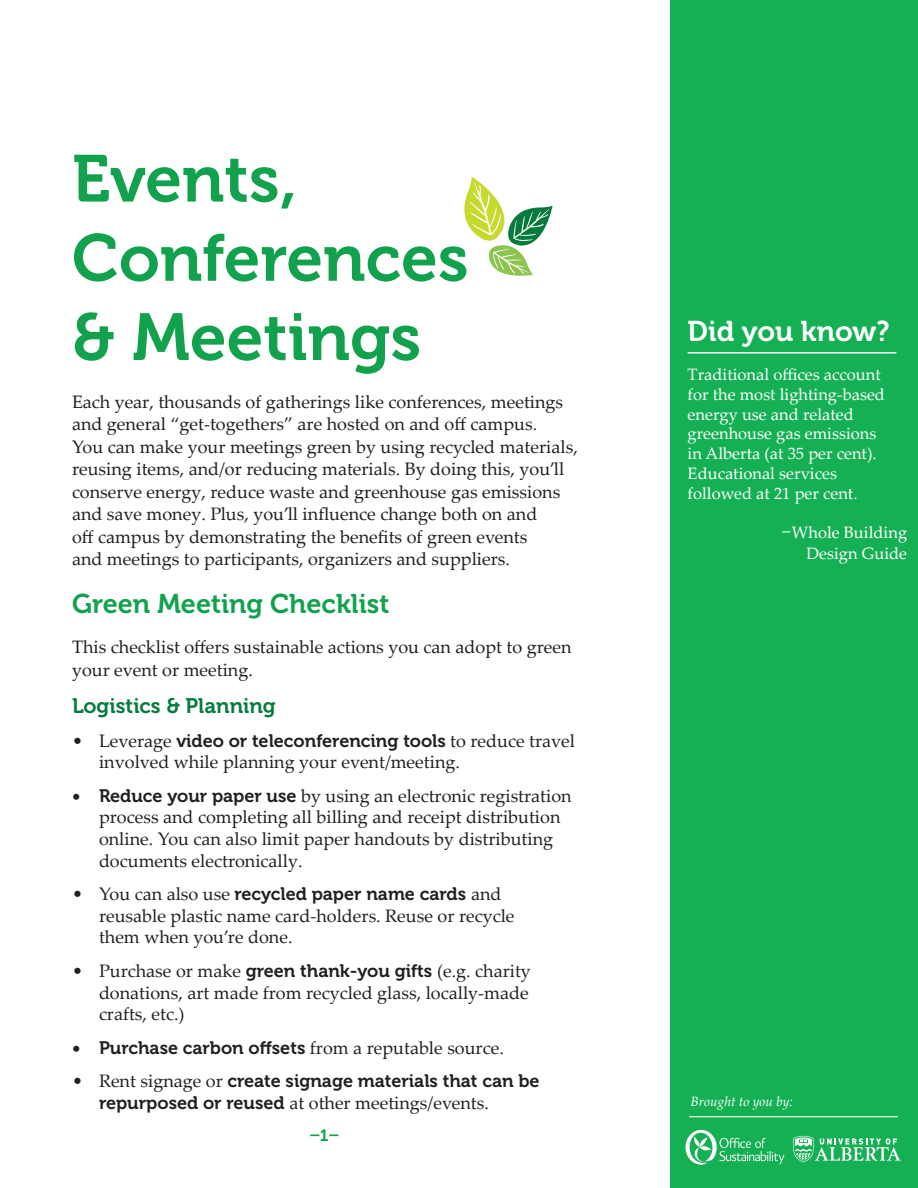
<style>
.page{position:relative;width:918px;height:1188px;background:#fff}
.page>*{position:absolute;margin:0;border:0;box-sizing:border-box;transform-origin:0 0}
.Intro_Paragraph{font:66px/79.2px "Museo 700";color:#12a24d}
.t1{font:28.5px "Museo 700";color:#fff}
.Sub_Heading{font:27px "Museo 700";color:#12a24d}
.Sub-sub_heading{font:21px "Museo 700";color:#067b3d}
.Bulleted_Lists{font:18px/21.6px "Palatino Linotype";color:#231f20}
.Intro_Paragraph-2{font:18px/22.5px "Palatino Linotype";color:#231f20}
.Bulleted_Lists-2{font:18px/21.6px "Museo 700";color:#231f20}
.Sub_Heading-2{font:18px/22.5px "Palatino Linotype";color:#231f20}
.t2{font:16.5px/19.8px "Palatino Linotype";color:#fff}
.t3{font:16.5px "Museo 700";color:#12a24d}
.t4{font:italic 13.5px "Palatino Linotype";color:#fff}
.s1{font-family:"Museo 700"}
.s2{font-family:"Palatino Linotype"}
</style>
<div class="page">
<div style="left:670px;top:0;width:247px;height:1188px;background:#15b054"></div>
<svg style="left:464px;top:176px;width:89px;height:100px"></svg>
<hr style="left:688px;top:352px;width:208px;height:2px;background:#fff">
<svg style="left:685px;top:1130px;width:100px;height:35px"></svg>
<svg style="left:793px;top:1136px;width:108px;height:26px"></svg>
<hr style="left:689px;top:1116px;width:209px;height:1px;background:#fff">
<p class="Intro_Paragraph" style="left:72px;top:140px;width:398px">Events,<br>Conferences &amp; Meetings</p>
<p class="Intro_Paragraph-2" style="left:72px;top:390px;width:507px">Each year, thousands of gatherings like conferences, meetings and general “get-togethers” are hosted on and off campus.<br>You can make your meetings green by using recycled materials, reusing items, and/or reducing materials. By doing this, you’ll conserve energy, reduce waste and greenhouse gas emissions and save money. Plus, you’ll influence change both on and<br>off campus by demonstrating the benefits of green events<br>and meetings to participants, organizers and suppliers.</p>
<p class="Sub_Heading" style="left:72px;top:589px;width:319px">Green Meeting Checklist</p>
<p class="Sub_Heading-2" style="left:72px;top:635px;width:501px">This checklist offers sustainable actions you can adopt to green your event or meeting.</p>
<p class="Sub-sub_heading" style="left:72px;top:694px;width:205px">Logistics &amp; Planning</p>
<p class="Bulleted_Lists" style="left:99px;top:729px;width:477px;text-indent:-27px">• Leverage <span class="s1">video or teleconferencing tools</span> to reduce travel involved while planning your event/meeting.</p>
<p class="Bulleted_Lists" style="left:99px;top:784px;width:474px;text-indent:-27px"><span class="s1">• Reduce your paper use</span> by using an electronic registration process and completing all billing and receipt distribution online. You can also limit paper handouts by distributing documents electronically.</p>
<p class="Bulleted_Lists" style="left:99px;top:883px;width:417px;text-indent:-27px">• You can also use <span class="s1">recycled paper name cards</span> and reusable plastic name card-holders. Reuse or recycle them when you’re done.</p>
<p class="Bulleted_Lists" style="left:99px;top:959px;width:433px;text-indent:-27px">• Purchase or make <span class="s1">green thank-you gifts</span> (e.g. charity donations, art made from recycled glass, locally-made crafts, etc.)</p>
<p class="Bulleted_Lists-2" style="left:72px;top:1037px;width:433px">• Purchase carbon offsets <span class="s2">from a reputable source.</span></p>
<p class="Bulleted_Lists-2" style="left:99px;top:1071px;width:442px;text-indent:-27px"><span class="s2">• Rent signage or</span> create signage materials that can be repurposed or reused <span class="s2">at other meetings/events.</span></p>
<p class="t3" style="left:309px;top:1126px;width:32px">–1–</p>
<p class="t1" style="left:688px;top:315px;width:204px">Did you know?</p>
<p class="t2" style="left:688px;top:364px;width:199px">Traditional offices account for the most lighting‐based energy use and related greenhouse gas emissions in Alberta (at 35 per cent).<br>Educational services followed at 21 per cent.</p>
<p class="t2" style="left:782px;top:521px;width:126px;line-height:21px;text-align:right">–Whole Building<br>Design Guide</p>
<p class="t4" style="left:691px;top:1092px;width:104px">Brought to you by:</p>
</div>
